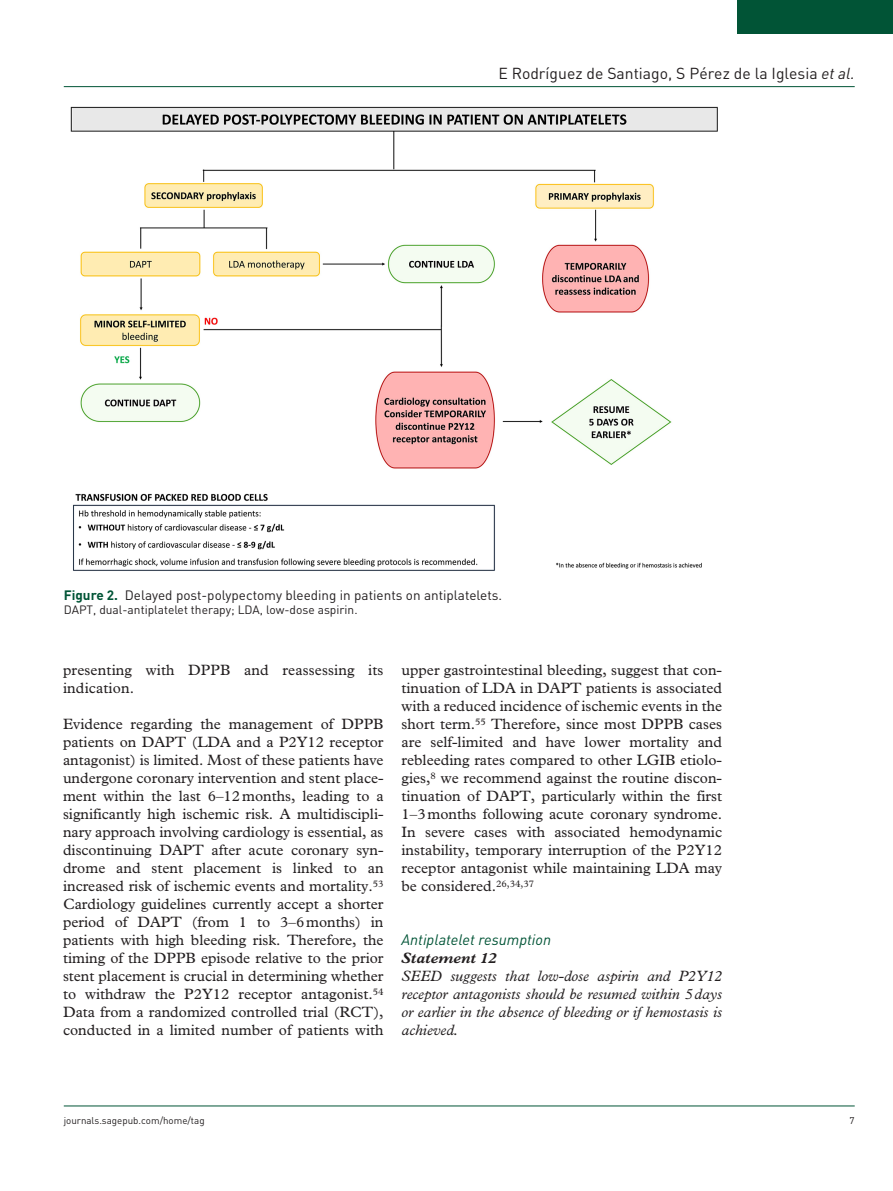
<style>
.page{position:relative;width:893px;height:1191px;background:#fff}
.page>*{position:absolute;margin:0;border:0;box-sizing:border-box;transform-origin:0 0}
.t1{font:15.75px "DIN";color:#231f20}
.t2{font:15px/18px "Plantin Std";color:#231f20;text-align:justify}
.t3{font:italic 15px/18px "Plantin Std";color:#231f20;text-align:justify}
.t4{font:italic 15px "DIN";color:#015436}
.t5{font:italic 700 15px "Plantin Std";color:#231f20}
.t6{font:13.5px "DIN";color:#231f20}
.t7{font:12px "DIN";color:#231f20}
.t8{font:9.75px "DIN";color:#231f20}
.s1{font-style:italic}
.s2{font-weight:700;color:#015436}
</style>
<div class="page">
<hr style="left:64px;top:86px;width:791px;height:1px;background:#015436">
<hr style="left:64px;top:1105px;width:791px;height:1px;background:#015436">
<div style="left:738px;top:0;width:155px;height:34px;background:#015436"></div>
<img style="left:70px;top:106px;width:647px;height:465px">
<p class="t1" style="left:498px;top:63px;width:358px">E Rodríguez de Santiago, S Pérez de la Iglesia <span class="s1">et al.</span></p>
<p class="t6" style="left:64px;top:587px;width:440px"><span class="s2">Figure 2.</span> Delayed post-polypectomy bleeding in patients on antiplatelets.</p>
<p class="t7" style="left:64px;top:602px;width:295px">DAPT, dual-antiplatelet therapy; LDA, low-dose aspirin.</p>
<p class="t2" style="left:63px;top:661px;width:322px">presenting with DPPB and reassessing its indication.</p>
<p class="t2" style="left:63px;top:715px;width:322px">Evidence regarding the management of DPPB patients on DAPT (LDA and a P2Y12 receptor antagonist) is limited. Most of these patients have undergone coronary intervention and stent place&shy;ment within the last 6–12months, leading to a significantly high ischemic risk. A multidiscipli&shy;nary approach involving cardiology is essential, as discontinuing DAPT after acute coronary syn&shy;drome and stent placement is linked to an increased risk of ischemic events and mortality.<sup>53<br></sup>Cardiology guidelines currently accept a shorter period of DAPT (from 1 to 3–6months) in patients with high bleeding risk. Therefore, the timing of the DPPB episode relative to the prior stent placement is crucial in determining whether to withdraw the P2Y12 receptor antagonist.<sup>54<br></sup>Data from a randomized controlled trial (RCT), conducted in a limited number of patients with</p>
<p class="t2" style="left:402px;top:661px;width:322px">upper gastrointestinal bleeding, suggest that con&shy;tinuation of LDA in DAPT patients is associated with a reduced incidence of ischemic events in the short term.<sup>55</sup> Therefore, since most DPPB cases are self-limited and have lower mortality and rebleeding rates compared to other LGIB etiolo&shy;gies,<sup>8</sup> we recommend against the routine discon&shy;tinuation of DAPT, particularly within the first 1–3months following acute coronary syndrome.<br>In severe cases with associated hemodynamic instability, temporary interruption of the P2Y12 receptor antagonist while maintaining LDA may be considered.<sup>26,34,37</sup></p>
<p class="t4" style="left:402px;top:930px;width:151px">Antiplatelet resumption</p>
<p class="t5" style="left:402px;top:949px;width:96px">Statement 12</p>
<p class="t3" style="left:402px;top:967px;width:322px">SEED suggests that low-dose aspirin and P2Y12 receptor antagonists should be resumed within 5days or earlier in the absence of bleeding or if hemostasis is achieved.</p>
<p class="t8" style="left:64px;top:1114px;width:142px">journals.sagepub.com/home/tag</p>
<p class="t8" style="left:850px;top:1114px;width:7px">7</p>
</div>
